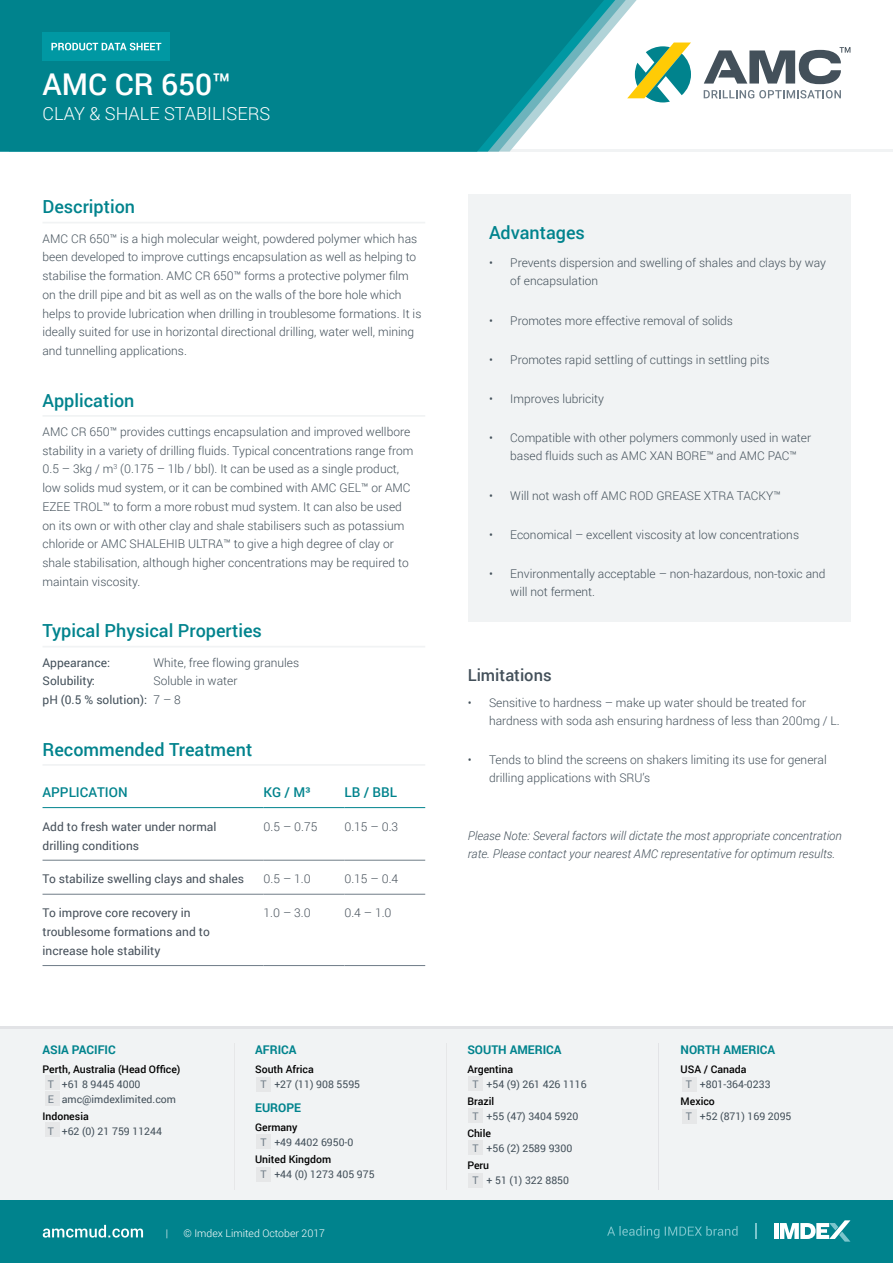
<style>
.page{position:relative;width:893px;height:1263px;background:#fff}
.page>*{position:absolute;margin:0;border:0;box-sizing:border-box;transform-origin:0 0}
.t1{font:500 30px "Roboto";color:#fff}
.t2{font:500 18px "Roboto";color:#00838d}
.t3{font:300 18px "Roboto";color:#fff}
.t4{font:500 16.5px "Roboto";color:#43505a}
.t5{font:500 13.5px "Roboto";color:#00838d}
.t6{font:300 12px/18.8px "Roboto";color:#43505a}
.t7{font:12px/18.8px "Roboto";color:#46505a}
.t8{font:italic 300 12px/18px "Roboto";color:#43505a}
.t9{font:700 12px "Roboto";color:#00838d}
.t10{font:300 12px "Roboto";color:#46505a}
.t11{font:12px "Roboto";color:#43505a}
.t12{font:10.5px/15px "Roboto";color:#43505a}
.t13{font:300 10.5px "Roboto";color:#fff}
.s1{font-weight:400}
.s2{font-weight:500;color:#000}
.s3{color:#6f7c87}
</style>
<div class="page">
<hr style="left:0;top:1027px;width:893px;height:3px;background:#e2e3e6">
<div style="left:0;top:1030px;width:893px;height:170px;background:#f1f3f4"></div>
<div style="left:682px;top:1077px;width:14px;height:15px;background:#e6e7e8"></div>
<div style="left:682px;top:1109px;width:14px;height:15px;background:#e6e7e8"></div>
<div style="left:45px;top:1075px;width:15px;height:15px;background:#e6e7e8"></div>
<div style="left:45px;top:1122px;width:15px;height:15px;background:#e6e7e8"></div>
<div style="left:256px;top:1134px;width:15px;height:15px;background:#e6e7e8"></div>
<div style="left:45px;top:1091px;width:15px;height:15px;background:#e6e7e8"></div>
<div style="left:256px;top:1077px;width:15px;height:15px;background:#e6e7e8"></div>
<div style="left:256px;top:1167px;width:15px;height:15px;background:#e6e7e8"></div>
<div style="left:468px;top:1173px;width:15px;height:15px;background:#e6e7e8"></div>
<div style="left:468px;top:1140px;width:15px;height:15px;background:#e6e7e8"></div>
<div style="left:468px;top:1108px;width:15px;height:15px;background:#e6e7e8"></div>
<div style="left:468px;top:1076px;width:15px;height:15px;background:#e6e7e8"></div>
<div style="left:0;top:1200px;width:893px;height:63px;background:#00838d"></div>
<svg style="left:755px;top:1223px;width:1px;height:16px"></svg>
<svg style="left:607px;top:1226px;width:131px;height:12px"></svg>
<hr style="left:774px;top:1223px;width:4px;height:16px;background:#fff">
<svg style="left:780px;top:1220px;width:70px;height:21px"></svg>
<hr style="left:658px;top:1043px;width:1px;height:146px;background:#e2e3e6">
<hr style="left:446px;top:1043px;width:1px;height:146px;background:#e6e7e8">
<hr style="left:234px;top:1043px;width:1px;height:146px;background:#e6e7e8">
<svg style="left:43px;top:1225px;width:100px;height:12px"></svg>
<svg style="left:704px;top:90px;width:137px;height:8px"></svg>
<svg style="left:654px;top:43px;width:37px;height:59px"></svg>
<svg style="left:704px;top:47px;width:146px;height:37px"></svg>
<hr style="left:0;top:149px;width:893px;height:3px;background:#f1f3f4">
<svg style="left:0;top:0;width:622px;height:152px;background:#198f98"></svg>
<div style="left:43px;top:33px;width:127px;height:28px;background:#0098a3"></div>
<svg style="left:51px;top:43px;width:110px;height:7px"></svg>
<hr style="left:43px;top:222px;width:382px;height:1px;background:#f1f3f4">
<hr style="left:43px;top:415px;width:382px;height:2px;background:#f1f3f4">
<hr style="left:43px;top:646px;width:382px;height:1px;background:#f1f3f4">
<hr style="left:43px;top:764px;width:382px;height:2px;background:#f1f3f4">
<hr style="left:43px;top:807px;width:221px;height:1px;background:#00838d">
<hr style="left:264px;top:807px;width:80px;height:1px;background:#00838d">
<hr style="left:344px;top:807px;width:81px;height:1px;background:#00838d">
<hr style="left:43px;top:860px;width:221px;height:1px;background:#6f7c87">
<hr style="left:264px;top:860px;width:80px;height:1px;background:#6f7c87">
<hr style="left:344px;top:860px;width:81px;height:1px;background:#6f7c87">
<hr style="left:43px;top:894px;width:221px;height:1px;background:#6f7c87">
<hr style="left:264px;top:894px;width:80px;height:1px;background:#6f7c87">
<hr style="left:344px;top:894px;width:81px;height:1px;background:#6f7c87">
<hr style="left:43px;top:965px;width:221px;height:1px;background:#6f7c87">
<hr style="left:264px;top:965px;width:80px;height:1px;background:#6f7c87">
<hr style="left:344px;top:965px;width:81px;height:1px;background:#6f7c87">
<div style="left:468px;top:194px;width:382px;height:428px;background:#f1f3f4"></div>
<h1 class="t1" style="left:43px;top:63px;width:190px">AMC CR 650™</h1>
<h2 class="t3" style="left:43px;top:101px;width:229px">CLAY &amp; SHALE STABILISERS</h2>
<h2 class="t2" style="left:43px;top:194px;width:94px">Description</h2>
<p class="t6" style="left:43px;top:229px;width:380px">AMC CR 650™ is a high molecular weight, powdered polymer which has been developed to improve cuttings encapsulation as well as helping to stabilise the formation. AMC CR 650™ forms a protective polymer film on the drill pipe and bit as well as on the walls of the bore hole which helps to provide lubrication when drilling in troublesome formations. It is ideally suited for use in horizontal directional drilling, water well, mining and tunnelling applications.</p>
<h2 class="t2" style="left:43px;top:387px;width:93px">Application</h2>
<p class="t6" style="left:43px;top:422px;width:372px">AMC CR 650™ provides cuttings encapsulation and improved wellbore stability in a variety of drilling fluids. Typical concentrations range from 0.5 – 3kg / m<sup>3</sup> (0.175 – 1lb / bbl). It can be used as a single product, low solids mud system, or it can be combined with AMC GEL™ or AMC EZEE TROL™ to form a more robust mud system. It can also be used on its own or with other clay and shale stabilisers such as potassium chloride or AMC SHALEHIB ULTRA™ to give a high degree of clay or shale stabilisation, although higher concentrations may be required to maintain viscosity.</p>
<h2 class="t2" style="left:43px;top:618px;width:221px">Typical Physical Properties</h2>
<p class="t11" style="left:43px;top:654px;width:69px">Appearance:</p>
<p class="t6" style="left:153px;top:653px;width:147px">White, free flowing granules</p>
<p class="t11" style="left:43px;top:673px;width:54px">Solubility:</p>
<p class="t6" style="left:43px;top:671px;width:196px;text-indent:111px">Soluble in water <span class="s1">pH (0.5 % solution):</span> 7 – 8</p>
<h2 class="t2" style="left:43px;top:736px;width:211px">Recommended Treatment</h2>
<p class="t5" style="left:43px;top:783px;width:87px">APPLICATION</p>
<p class="t5" style="left:264px;top:783px;width:49px">KG / M³</p>
<p class="t5" style="left:344px;top:783px;width:54px">LB / BBL</p>
<p class="t7" style="left:43px;top:817px;width:175px">Add to fresh water under normal drilling conditions</p>
<p class="t10" style="left:264px;top:818px;width:55px">0.5 – 0.75</p>
<p class="t10" style="left:344px;top:818px;width:55px">0.15 – 0.3</p>
<p class="t7" style="left:43px;top:869px;width:203px">To stabilize swelling clays and shales</p>
<p class="t10" style="left:264px;top:871px;width:49px">0.5 – 1.0</p>
<p class="t10" style="left:344px;top:871px;width:55px">0.15 – 0.4</p>
<p class="t7" style="left:43px;top:903px;width:169px">To improve core recovery in troublesome formations and to increase hole stability</p>
<p class="t10" style="left:264px;top:905px;width:49px">1.0 – 3.0</p>
<p class="t10" style="left:344px;top:905px;width:49px">0.4 – 1.0</p>
<p class="t9" style="left:43px;top:1041px;width:75px">ASIA PACIFIC</p>
<p class="t12" style="left:48px;top:1061px;width:134px;text-indent:-5px"><span class="s2">Perth, Australia (Head Office)<br></span><span class="s3">T</span> +61 8 9445 4000<br><span class="s3">E</span> amc@imdexlimited.com</p>
<p class="t12" style="left:48px;top:1108px;width:116px;text-indent:-5px"><span class="s2">Indonesia<br></span><span class="s3">T</span> +62 (0) 21 759 11244</p>
<p class="t9" style="left:255px;top:1041px;width:43px">AFRICA</p>
<p class="t12" style="left:260px;top:1061px;width:101px;text-indent:-5px"><span class="s2">South Africa<br></span><span class="s3">T</span> +27 (11) 908 5595</p>
<p class="t9" style="left:255px;top:1099px;width:47px">EUROPE</p>
<p class="t12" style="left:260px;top:1119px;width:95px;text-indent:-5px"><span class="s2">Germany<br></span><span class="s3">T</span> +49 4402 6950-0</p>
<p class="t12" style="left:260px;top:1151px;width:116px;text-indent:-5px"><span class="s2">United Kingdom<br></span><span class="s3">T</span> +44 (0) 1273 405 975</p>
<p class="t13" style="left:166px;top:1226px;width:4px">|</p>
<p class="t13" style="left:183px;top:1226px;width:143px">© Imdex Limited October 2017</p>
<h2 class="t2" style="left:489px;top:220px;width:97px">Advantages</h2>
<p class="t6" style="left:510px;top:254px;width:317px;line-height:18px;text-indent:-21px">• Prevents dispersion and swelling of shales and clays by way of encapsulation</p>
<p class="t6" style="left:489px;top:311px;width:246px">• Promotes more effective removal of solids</p>
<p class="t6" style="left:489px;top:350px;width:282px">• Promotes rapid settling of cuttings in settling pits</p>
<p class="t6" style="left:489px;top:389px;width:117px">• Improves lubricity</p>
<p class="t6" style="left:489px;top:429px;width:324px;line-height:18px;text-align:center">• Compatible with other polymers commonly used in water based fluids such as AMC XAN BORE™ and AMC PAC™</p>
<p class="t6" style="left:489px;top:486px;width:293px">• Will not wash off AMC ROD GREASE XTRA TACKY™</p>
<p class="t6" style="left:489px;top:525px;width:312px">• Economical – excellent viscosity at low concentrations</p>
<p class="t6" style="left:510px;top:565px;width:317px;line-height:18px;text-indent:-21px">• Environmentally acceptable – non-hazardous, non-toxic and will not ferment.</p>
<h3 class="t4" style="left:468px;top:663px;width:85px">Limitations</h3>
<p class="t6" style="left:489px;top:693px;width:352px;line-height:18px;text-indent:-21px">• Sensitive to hardness – make up water should be treated for hardness with soda ash ensuring hardness of less than 200mg / L.</p>
<p class="t6" style="left:489px;top:751px;width:339px;line-height:18px;text-indent:-21px">• Tends to blind the screens on shakers limiting its use for general drilling applications with SRU’s</p>
<p class="t8" style="left:468px;top:826px;width:376px">Please Note: Several factors will dictate the most appropriate concentration rate. Please contact your nearest AMC representative for optimum results.</p>
<p class="t9" style="left:467px;top:1041px;width:96px">SOUTH AMERICA</p>
<p class="t12" style="left:473px;top:1061px;width:116px;text-indent:-5px"><span class="s2">Argentina<br></span><span class="s3">T</span> +54 (9) 261 426 1116</p>
<p class="t12" style="left:473px;top:1093px;width:107px;text-indent:-5px"><span class="s2">Brazil<br></span><span class="s3">T</span> +55 (47) 3404 5920</p>
<p class="t12" style="left:473px;top:1125px;width:101px;text-indent:-5px"><span class="s2">Chile<br></span><span class="s3">T</span> +56 (2) 2589 9300</p>
<p class="t12" style="left:473px;top:1157px;width:98px;text-indent:-5px"><span class="s2">Peru<br></span><span class="s3">T</span> + 51 (1) 322 8850</p>
<p class="t9" style="left:681px;top:1041px;width:96px">NORTH AMERICA</p>
<p class="t12" style="left:686px;top:1061px;width:86px;text-indent:-5px"><span class="s2">USA / Canada<br></span><span class="s3">T</span> +801-364-0233</p>
<p class="t12" style="left:686px;top:1093px;width:107px;text-indent:-5px"><span class="s2">Mexico<br></span><span class="s3">T</span> +52 (871) 169 2095</p>
</div>
